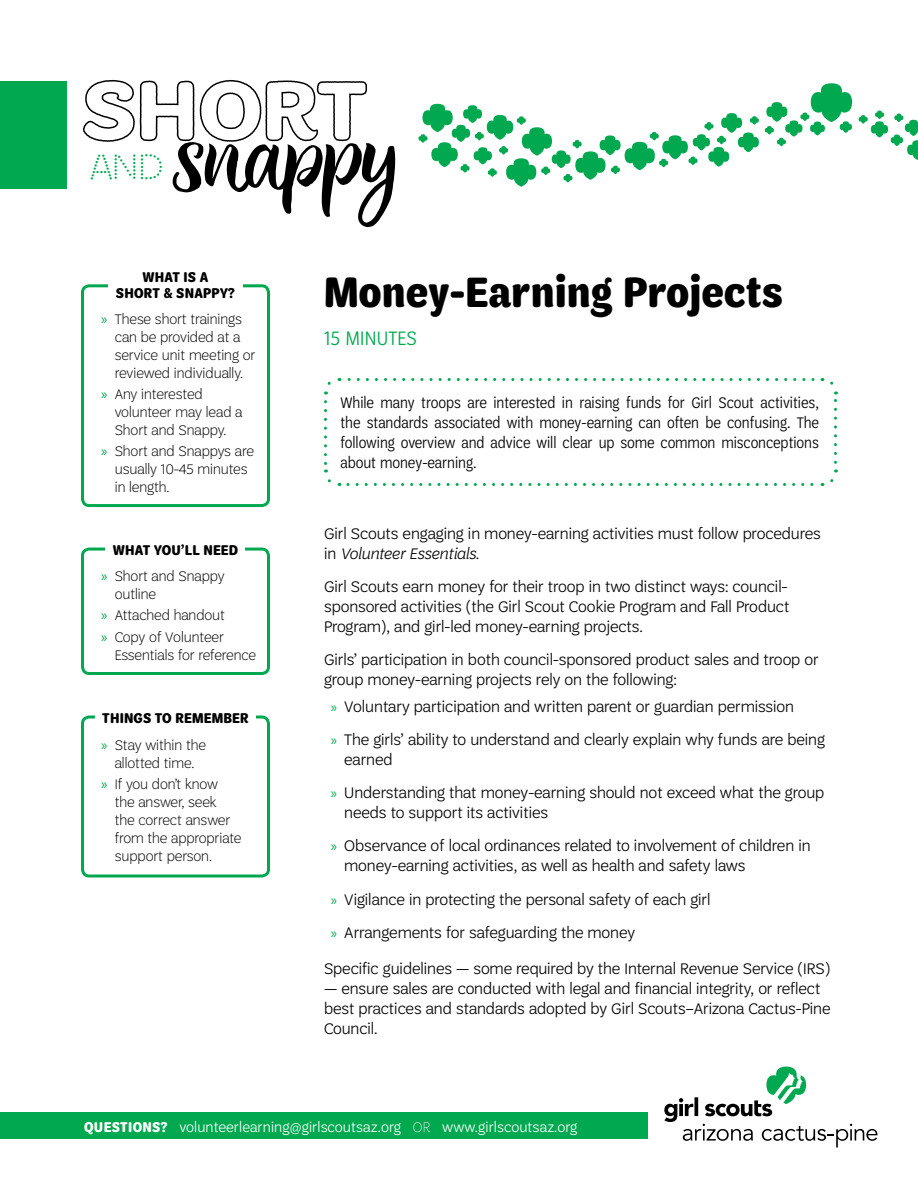
<style>
.page{position:relative;width:918px;height:1188px;background:#fff}
.page>*{position:absolute;margin:0;border:0;box-sizing:border-box;transform-origin:0 0}
.t1{font:91.5px "Thin Mint Script";letter-spacing:-.04em;color:#000}
.t2{font:700 45px "Trefoil Sans Cond";color:#000}
.t3{font:300 21px "Trefoil Sans Cond";letter-spacing:.01em;color:#00a94f}
.t4{font:300 16.5px/19.8px "Trefoil Sans";color:#000}
.t5{font:300 16.5px/19.8px "Trefoil Sans Cond";color:#000;text-align:justify}
.t6{font:200 15px/18px "Trefoil Sans";color:#000}
.t7{font:300 15px "Trefoil Sans";letter-spacing:.01em;color:#fff}
.t8{font:700 15px/15.6px "Trefoil Sans Cond";letter-spacing:.01em;color:#000;text-align:center}
.s1{font-family:"Trefoil DIY Marquee";font-size:43.5px;color:#00a94f}
.s2{font-family:"Myriad Pro";font-weight:400;color:#00a94f}
.s3{font-style:italic}
.s4{font-family:"Myriad Pro";font-weight:400;font-size:15px;color:#00a94f}
.s5{font-family:"Trefoil Sans Cond";font-weight:700}
.s6{font-weight:100}
</style>
<div class="page">
<svg style="left:664px;top:1066px;width:214px;height:82px"></svg>
<div style="left:0;top:1112px;width:648px;height:27px;background:#00a94f"></div>
<div style="left:0;top:81px;width:68px;height:108px;background:#00a94f"></div>
<svg style="left:859px;top:111px;width:59px;height:49px"></svg>
<svg style="left:765px;top:83px;width:87px;height:63px"></svg>
<svg style="left:418px;top:104px;width:341px;height:83px"></svg>
<svg style="left:83px;top:79px;width:284px;height:63px"></svg>
<div style="left:81px;top:284px;width:189px;height:223px;border:3px solid #00a94f;border-radius:7px"></div>
<div style="left:81px;top:548px;width:189px;height:127px;border:3px solid #00a94f;border-radius:7px"></div>
<div style="left:81px;top:716px;width:189px;height:162px;border:3px solid #00a94f;border-radius:7px"></div>
<div style="left:108px;top:270px;width:135px;height:28px;background:#fff"></div>
<div style="left:106px;top:543px;width:139px;height:12px;background:#fff"></div>
<div style="left:95px;top:712px;width:161px;height:11px;background:#fff"></div>
<svg style="left:324px;top:381px;width:7px;height:13px"></svg>
<svg style="left:324px;top:402px;width:16px;height:84px"></svg>
<svg style="left:348px;top:470px;width:490px;height:16px"></svg>
<svg style="left:822px;top:378px;width:15px;height:84px"></svg>
<svg style="left:339px;top:378px;width:474px;height:3px"></svg>
<h1 class="t1" style="left:87px;top:104px;width:313px"><span class="s1">and</span>snappy</h1>
<p class="t8" style="left:116px;top:269px;width:121px">WHAT IS A<br>SHORT &amp; SNAPPY?</p>
<p class="t6" style="left:115px;top:310px;width:142px;text-indent:-14px"><span class="s2">»</span> These short trainings can be provided at a service unit meeting or reviewed individually.</p>
<p class="t6" style="left:115px;top:385px;width:129px;text-indent:-14px"><span class="s2">»</span> Any interested volunteer may lead a<br>Short and Snappy.</p>
<p class="t6" style="left:115px;top:442px;width:141px;text-indent:-14px"><span class="s2">»</span> Short and Snappys are usually 10-45 minutes in length.</p>
<p class="t8" style="left:113px;top:542px;width:127px">WHAT YOU’LL NEED</p>
<p class="t6" style="left:115px;top:567px;width:111px;text-indent:-14px"><span class="s2">»</span> Short and Snappy outline</p>
<p class="t6" style="left:101px;top:605px;width:125px;line-height:21.3px"><span class="s2">»</span> Attached handout <span class="s2">»</span> Copy of Volunteer</p>
<p class="t6" style="left:115px;top:646px;width:143px">Essentials for reference</p>
<p class="t8" style="left:102px;top:710px;width:148px">THINGS TO REMEMBER</p>
<p class="t6" style="left:101px;top:736px;width:106px;text-align:center"><span class="s2">»</span> Stay within the allotted time.</p>
<p class="t6" style="left:115px;top:775px;width:128px;text-indent:-14px"><span class="s2">»</span> If you don’t know the answer, seek<br>the correct answer from the appropriate support person.</p>
<h2 class="t2" style="left:324px;top:267px;width:461px">Money-Earning Projects</h2>
<p class="t3" style="left:324px;top:327px;width:94px">15 MINUTES</p>
<p class="t5" style="left:341px;top:393px;width:480px">While many troops are interested in raising funds for Girl Scout activities, the standards associated with money-earning can often be confusing. The following overview and advice will clear up some common misconceptions about money-earning.</p>
<p class="t4" style="left:324px;top:524px;width:498px">Girl Scouts engaging in money-earning activities must follow procedures in <span class="s3">Volunteer Essentials</span>.</p>
<p class="t4" style="left:324px;top:577px;width:467px;text-align:justify">Girl Scouts earn money for their troop in two distinct ways: council&shy;sponsored activities (the Girl Scout Cookie Program and Fall Product Program), and girl-led money-earning projects.</p>
<p class="t4" style="left:324px;top:650px;width:496px">Girls’ participation in both council-sponsored product sales and troop or group money-earning projects rely on the following:</p>
<p class="t4" style="left:331px;top:690px;width:496px;line-height:33.3px"><span class="s4">»</span> Voluntary participation and written parent or guardian permission<br><span class="s4">»</span> The girls’ ability to understand and clearly explain why funds are being</p>
<p class="t4" style="left:331px;top:743px;width:495px;line-height:33.3px;text-indent:14px">earned<br><span class="s4">»</span> Understanding that money-earning should not exceed what the group</p>
<p class="t4" style="left:331px;top:796px;width:481px;line-height:33.3px;text-indent:14px">needs to support its activities<br><span class="s4">»</span> Observance of local ordinances related to involvement of children in</p>
<p class="t4" style="left:331px;top:849px;width:416px;line-height:33.3px;text-indent:14px">money-earning activities, as well as health and safety laws <span class="s4">»</span> Vigilance in protecting the personal safety of each girl<br><span class="s4">»</span> Arrangements for safeguarding the money</p>
<p class="t4" style="left:324px;top:959px;width:508px">Specific guidelines — some required by the Internal Revenue Service (IRS)</p>
<p class="t4" style="left:324px;top:979px;width:508px">— ensure sales are conducted with legal and financial integrity, or reflect best practices and standards adopted by Girl Scouts–Arizona Cactus-Pine<br>Council.</p>
<p class="t7" style="left:84px;top:1118px;width:495px"><span class="s5">QUESTIONS?</span> volunteerlearning@girlscoutsaz.org <span class="s6">OR</span> www.girlscoutsaz.org</p>
</div>
